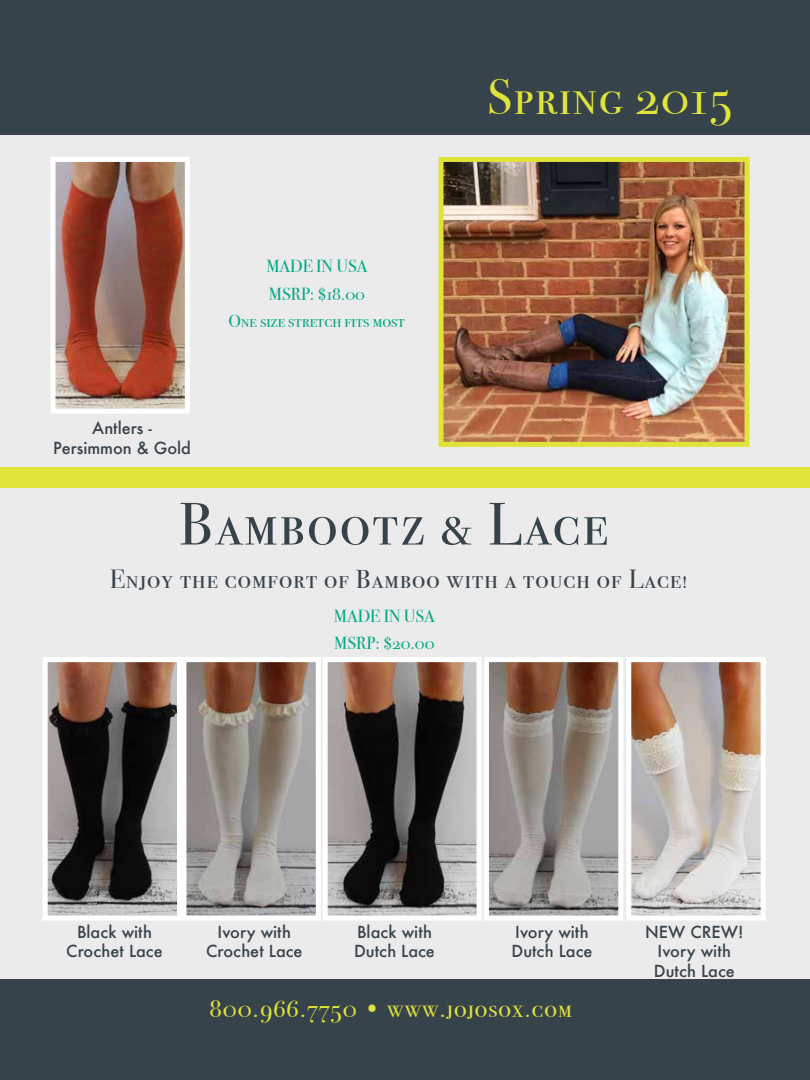
<style>
.page{position:relative;width:810px;height:1080px;background:#fff}
.page>*{position:absolute;margin:0;border:0;box-sizing:border-box;transform-origin:0 0}
.t1{font:60px "Bodoni Svty Two SCITCTT Book";letter-spacing:.04em;color:#37434b}
.t2{font:50px "Bodoni Svty Two SCITCTT Book";letter-spacing:.04em;color:#dfe33a}
.t3{font:26.25px "Bodoni Svty Two SCITCTT Book";letter-spacing:.04em;color:#37434b}
.t4{font:25px "Bodoni Svty Two SCITCTT Book";letter-spacing:.04em;color:#dfe33a}
.t5{font:17.5px/27.5px "Bodoni Svty Two SCITCTT Book";color:#01a881;text-align:center}
.t6{font:500 16.25px/19.5px "Futura";color:#37434b;text-align:center}
</style>
<div class="page">
<div style="left:0;top:0;width:810px;height:135px;background:#37434b"></div>
<div style="left:0;top:135px;width:810px;height:945px;background:#ebebeb"></div>
<div style="left:0;top:979px;width:810px;height:101px;background:#37434b"></div>
<div style="left:0;top:467px;width:810px;height:20px;background:#dfe33a"></div>
<img style="left:57px;top:163px;width:127px;height:245px">
<div style="left:51px;top:157px;width:139px;height:257px;border:5px solid #fff"></div>
<img style="left:49px;top:663px;width:127px;height:252px">
<div style="left:43px;top:657px;width:139px;height:264px;border:5px solid #fff"></div>
<img style="left:187px;top:663px;width:128px;height:252px">
<div style="left:181px;top:657px;width:140px;height:264px;border:5px solid #fff"></div>
<img style="left:329px;top:663px;width:147px;height:252px">
<div style="left:323px;top:657px;width:159px;height:264px;border:5px solid #fff"></div>
<img style="left:490px;top:663px;width:127px;height:252px">
<div style="left:484px;top:657px;width:139px;height:264px;border:5px solid #fff"></div>
<img style="left:445px;top:163px;width:299px;height:278px">
<div style="left:439px;top:157px;width:311px;height:290px;border:5px solid #dfe33a"></div>
<img style="left:632px;top:663px;width:128px;height:252px">
<div style="left:626px;top:657px;width:140px;height:264px;border:5px solid #fff"></div>
<p class="t6" style="left:53px;top:418px;width:139px">Antlers -<br>Persimmon &amp; Gold</p>
<p class="t5" style="left:229px;top:253px;width:178px">MADE IN USA<br>MSRP: $18.00<br>One size stretch fits most</p>
<h2 class="t2" style="left:487px;top:67px;width:246px">Spring 2015</h2>
<h1 class="t1" style="left:179px;top:488px;width:430px">Bambootz &amp; Lace</h1>
<h3 class="t3" style="left:110px;top:563px;width:579px">Enjoy the comfort of Bamboo with a touch of Lace!</h3>
<p class="t5" style="left:334px;top:602px;width:102px;text-align:left">MADE IN USA<br>MSRP: $20.00</p>
<p class="t6" style="left:66px;top:922px;width:98px">Black with<br>Crochet Lace</p>
<p class="t6" style="left:206px;top:922px;width:98px">Ivory with<br>Crochet Lace</p>
<p class="t6" style="left:354px;top:922px;width:82px;text-align:left">Black with<br>Dutch Lace</p>
<p class="t6" style="left:512px;top:922px;width:82px;text-align:left">Ivory with<br>Dutch Lace</p>
<h3 class="t4" style="left:210px;top:994px;width:363px">800.966.7750 • www.jojosox.com</h3>
<p class="t6" style="left:645px;top:922px;width:100px">NEW CREW!<br>Ivory with<br>Dutch Lace</p>
</div>
